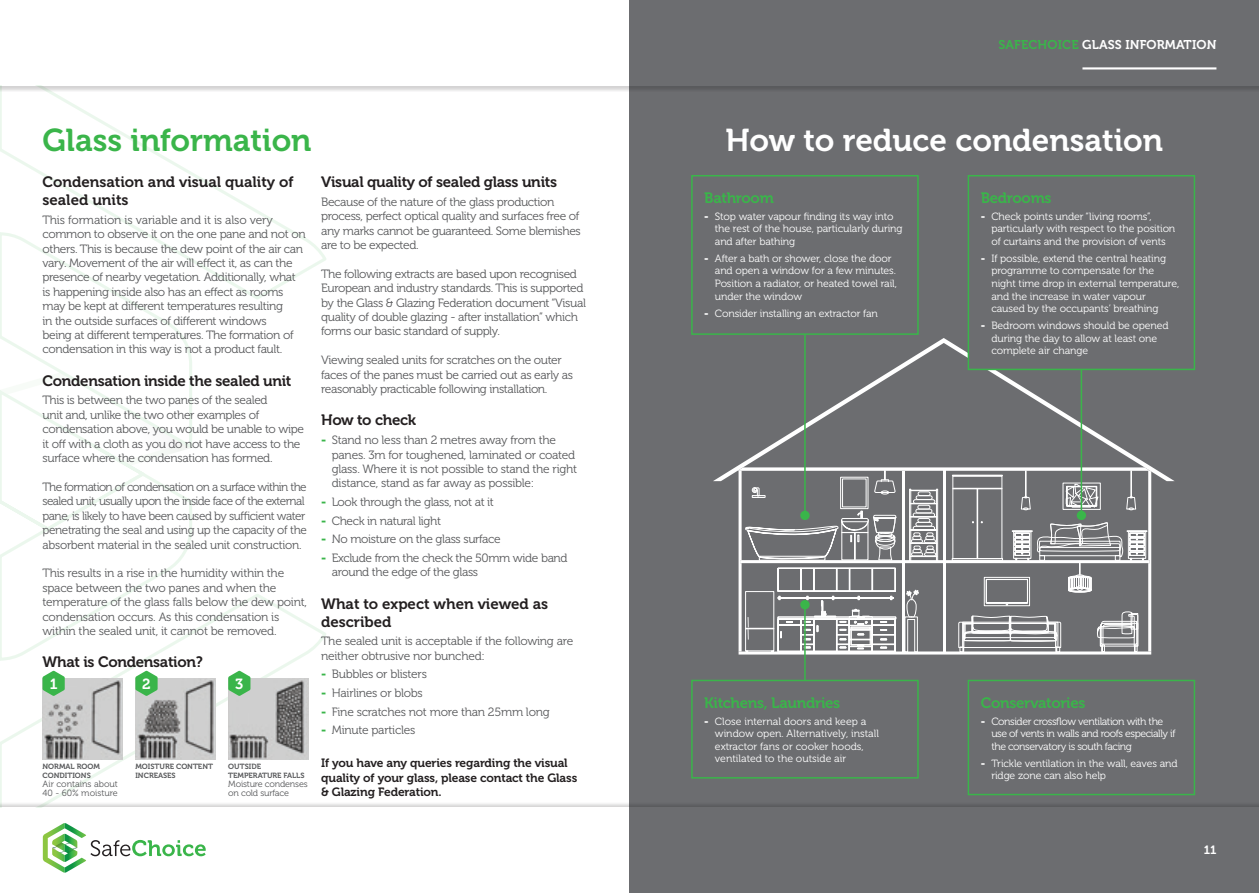
<style>
.page{position:relative;width:1259px;height:893px;background:#fff}
.page>*{position:absolute;margin:0;border:0;box-sizing:border-box;transform-origin:0 0}
.t1{font:31.5px "Museo 700";color:#fff}
.t2{font:31.5px "Museo 700";color:#3ab54a}
.t3{font:15px "Museo 700";letter-spacing:-.02em;color:#231f20}
.t4{font:15px/18px "Museo 700";color:#231f20}
.t5{font:15px "Museo 700";letter-spacing:-.02em;color:#3ab54a}
.t6{font:14.7px "Museo 700";color:#fff}
.t7{font:12.75px "Museo 700";letter-spacing:.01em;color:#fff}
.t8{font:12px/14.4px "Museo 300";letter-spacing:-.03em;color:#57585a}
.t9{font:12px/14.4px "Museo 700";letter-spacing:-.01em;color:#231f20}
.t10{font:12px "Museo 700";color:#fff}
.t11{font:10.5px/12.6px "Museo 300";letter-spacing:-.01em;color:#fff}
.t12{font:10.5px/12.6px "Museo 300";letter-spacing:-.04em;color:#fff}
.t13{font:9px/9px "Museo 300";color:#57585a}
.t14{font:9px/9px "Museo 300";letter-spacing:-.02em;color:#57585a}
.t15{font:7.5px/9px "Museo 700";color:#57585a}
.s1{color:#3ab54a}
.s2{font-family:"Museo 900";color:#3ab54a}
.s3{font-family:"Museo 900"}
</style>
<div class="page">
<div style="left:629px;top:0;width:630px;height:893px;background:#6c6d70"></div>
<svg style="left:195px;top:174px;width:131px;height:125px"></svg>
<svg style="left:195px;top:594px;width:131px;height:166px"></svg>
<div style="left:0;top:801px;width:1259px;height:92px;background:#231f20;opacity:.2"></div>
<svg style="left:0;top:807px;width:1259px;height:86px"></svg>
<div style="left:0;top:0;width:1259px;height:91px;background:#231f20;opacity:.2"></div>
<svg style="left:0;top:0;width:1259px;height:85px"></svg>
<svg style="left:43px;top:823px;width:163px;height:50px"></svg>
<hr style="left:1082px;top:67px;width:134px;height:2px;background:#fff">
<svg style="left:713px;top:338px;width:461px;height:143px"></svg>
<svg style="left:737px;top:467px;width:414px;height:187px"></svg>
<div style="left:691px;top:175px;width:227px;height:160px;border:2px solid #3ab54a"></div>
<div style="left:691px;top:680px;width:227px;height:99px;border:2px solid #3ab54a"></div>
<div style="left:967px;top:680px;width:228px;height:115px;border:2px solid #3ab54a"></div>
<div style="left:967px;top:175px;width:228px;height:195px;background:#6c6d70;border:2px solid #3ab54a"></div>
<hr style="left:804px;top:334px;width:1px;height:182px;background:#3ab54a">
<hr style="left:1080px;top:369px;width:2px;height:146px;background:#3ab54a">
<hr style="left:804px;top:605px;width:1px;height:75px;background:#3ab54a">
<div style="left:800px;top:511px;width:9px;height:9px;background:#3ab54a;border-radius:50%"></div>
<div style="left:1076px;top:511px;width:10px;height:9px;background:#3ab54a;border-radius:50%"></div>
<div style="left:800px;top:600px;width:9px;height:9px;background:#3ab54a;border-radius:50%"></div>
<img style="left:195px;top:678px;width:20px;height:82px">
<img style="left:228px;top:678px;width:80px;height:82px">
<svg style="left:0;top:85px;width:195px;height:722px"></svg>
<svg style="left:228px;top:671px;width:22px;height:25px"></svg>
<p class="t7" style="left:998px;top:37px;width:219px"><span class="s1">SAFECHOICE</span> GLASS INFORMATION</p>
<h1 class="t2" style="left:43px;top:123px;width:270px">Glass information</h1>
<h1 class="t1" style="left:725px;top:123px;width:439px">How to reduce condensation</h1>
<p class="t4" style="left:43px;top:173px;width:253px">Condensation and visual quality of sealed units</p>
<p class="t8" style="left:43px;top:213px;width:265px">This formation is variable and it is also very common to observe it on the one pane and not on others. This is because the dew point of the air can vary. Movement of the air will effect it, as can the presence of nearby vegetation. Additionally, what is happening inside also has an effect as rooms may be kept at different temperatures resulting<br>in the outside surfaces of different windows<br>being at different temperatures. The formation of condensation in this way is not a product fault.</p>
<p class="t3" style="left:43px;top:372px;width:250px">Condensation inside the sealed unit</p>
<p class="t8" style="left:43px;top:393px;width:263px">This is between the two panes of the sealed<br>unit and, unlike the two other examples of condensation above, you would be unable to wipe it off with a cloth as you do not have access to the surface where the condensation has formed.</p>
<p class="t8" style="left:43px;top:480px;width:266px">The formation of condensation on a surface within the sealed unit, usually upon the inside face of the external pane, is likely to have been caused by sufficient water penetrating the seal and using up the capacity of the absorbent material in the sealed unit construction.</p>
<p class="t8" style="left:43px;top:566px;width:266px">This results in a rise in the humidity within the space between the two panes and when the temperature of the glass falls below the dew point, condensation occurs. As this condensation is within the sealed unit, it cannot be removed.</p>
<p class="t3" style="left:43px;top:654px;width:162px">What is Condensation?</p>
<p class="t6" style="left:50px;top:676px;width:9px">1</p>
<p class="t6" style="left:142px;top:676px;width:10px">2</p>
<p class="t6" style="left:235px;top:676px;width:10px">3</p>
<p class="t15" style="left:43px;top:762px;width:59px">NORMAL ROOM<br>CONDITIONS</p>
<p class="t13" style="left:43px;top:779px;width:77px">Air contains about<br>40 - 60% moisture</p>
<p class="t15" style="left:135px;top:762px;width:79px">MOISTURE CONTENT<br>INCREASES</p>
<p class="t15" style="left:228px;top:762px;width:78px">OUTSIDE<br>TEMPERATURE FALLS</p>
<p class="t14" style="left:228px;top:779px;width:81px">Moisture condenses on cold surface</p>
<p class="t3" style="left:321px;top:174px;width:237px">Visual quality of sealed glass units</p>
<p class="t8" style="left:321px;top:195px;width:261px">Because of the nature of the glass production process, perfect optical quality and surfaces free of any marks cannot be guaranteed. Some blemishes are to be expected.</p>
<p class="t8" style="left:321px;top:267px;width:266px">The following extracts are based upon recognised European and industry standards. This is supported by the Glass &amp; Glazing Federation document “Visual quality of double glazing - after installation” which forms our basic standard of supply.</p>
<p class="t8" style="left:321px;top:353px;width:253px">Viewing sealed units for scratches on the outer faces of the panes must be carried out as early as reasonably practicable following installation.</p>
<p class="t3" style="left:321px;top:412px;width:96px">How to check</p>
<p class="t8" style="left:332px;top:433px;width:247px;text-indent:-11px"><span class="s2">-</span> Stand no less than 2 metres away from the panes. 3m for toughened, laminated or coated glass. Where it is not possible to stand the right distance, stand as far away as possible:</p>
<p class="t8" style="left:321px;top:495px;width:174px"><span class="s2">-</span> Look through the glass, not at it</p>
<p class="t8" style="left:321px;top:513px;width:121px"><span class="s2">-</span> Check in natural light</p>
<p class="t8" style="left:321px;top:532px;width:181px"><span class="s2">-</span> No moisture on the glass surface</p>
<p class="t8" style="left:332px;top:551px;width:237px;text-indent:-11px"><span class="s2">-</span> Exclude from the check the 50mm wide band around the edge of the glass</p>
<p class="t4" style="left:321px;top:595px;width:229px">What to expect when viewed as described</p>
<p class="t8" style="left:321px;top:634px;width:254px">The sealed unit is acceptable if the following are neither obtrusive nor bunched:</p>
<p class="t8" style="left:321px;top:667px;width:107px"><span class="s2">-</span> Bubbles or blisters</p>
<p class="t8" style="left:321px;top:686px;width:103px"><span class="s2">-</span> Hairlines or blobs</p>
<p class="t8" style="left:321px;top:705px;width:230px"><span class="s2">-</span> Fine scratches not more than 25mm long</p>
<p class="t8" style="left:321px;top:723px;width:96px"><span class="s2">-</span> Minute particles</p>
<p class="t9" style="left:321px;top:756px;width:258px">If you have any queries regarding the visual quality of your glass, please contact the Glass &amp; Glazing Federation.</p>
<p class="t5" style="left:704px;top:189px;width:71px">Bathroom</p>
<p class="t11" style="left:715px;top:210px;width:189px;text-indent:-11px"><span class="s3">-</span> Stop water vapour finding its way into the rest of the house, particularly during and after bathing</p>
<p class="t11" style="left:715px;top:252px;width:183px;text-indent:-11px"><span class="s3">-</span> After a bath or shower, close the door and open a window for a few minutes.<br>Position a radiator, or heated towel rail, under the window</p>
<p class="t11" style="left:704px;top:307px;width:175px"><span class="s3">-</span> Consider installing an extractor fan</p>
<p class="t5" style="left:980px;top:189px;width:72px">Bedrooms</p>
<p class="t11" style="left:991px;top:210px;width:185px;text-indent:-11px"><span class="s3">-</span> Check points under “living rooms”, particularly with respect to the position of curtains and the provision of vents</p>
<p class="t11" style="left:991px;top:252px;width:189px;text-indent:-11px"><span class="s3">-</span> If possible, extend the central heating programme to compensate for the night time drop in external temperature, and the increase in water vapour caused by the occupants’ breathing</p>
<p class="t11" style="left:991px;top:319px;width:179px;text-indent:-11px"><span class="s3">-</span> Bedroom windows should be opened during the day to allow at least one complete air change</p>
<p class="t5" style="left:704px;top:694px;width:137px">Kitchens, Laundries</p>
<p class="t11" style="left:715px;top:715px;width:165px;text-indent:-11px"><span class="s3">-</span> Close internal doors and keep a window open. Alternatively, install extractor fans or cooker hoods, ventilated to the outside air</p>
<p class="t5" style="left:980px;top:694px;width:106px">Conservatories</p>
<p class="t12" style="left:991px;top:715px;width:186px;text-indent:-11px"><span class="s3">-</span> Consider crossflow ventilation with the use of vents in walls and roofs especially if the conservatory is south facing</p>
<p class="t11" style="left:991px;top:757px;width:188px;text-indent:-11px"><span class="s3">-</span> Trickle ventilation in the wall, eaves and ridge zone can also help</p>
<p class="t10" style="left:1203px;top:844px;width:14px">11</p>
</div>
